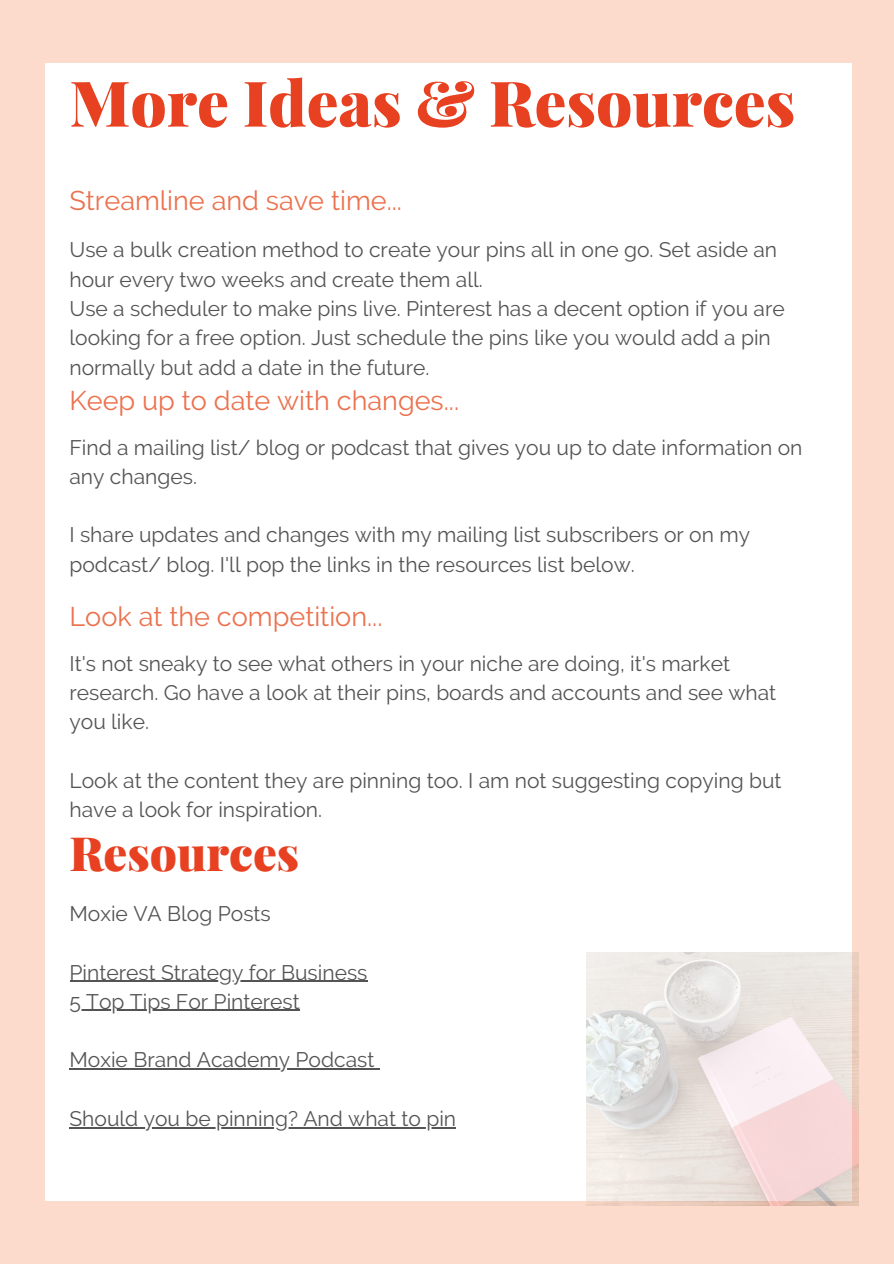
<style>
.page{position:relative;width:894px;height:1264px;background:#fff}
.page>*{position:absolute;margin:0;border:0;box-sizing:border-box;transform-origin:0 0}
.t1{font:900 63px "Playfair Display";color:#e74122}
.t2{font:900 47.25px "Playfair Display";color:#e74122}
.t3{font:27px "Raleway";color:#ec714d}
.t4{font:21px/29.2px "Raleway";color:#545454}
</style>
<div class="page">
<div style="left:0;top:0;width:893px;height:1263px;background:#fcdbcc"></div>
<div style="left:45px;top:63px;width:806px;height:1137px;background:#fff"></div>
<img style="left:586px;top:952px;width:272px;height:253px">
<hr style="left:69px;top:980px;width:298px;height:1px;background:#545454">
<hr style="left:69px;top:1009px;width:231px;height:2px;background:#545454">
<hr style="left:69px;top:1068px;width:311px;height:1px;background:#545454">
<hr style="left:69px;top:1127px;width:387px;height:1px;background:#545454">
<h1 class="t1" style="left:69px;top:59px;width:727px">More Ideas &amp; Resources</h1>
<p class="t3" style="left:69px;top:185px;width:334px">Streamline and save time...</p>
<p class="t4" style="left:69px;top:235px;width:716px">Use a bulk creation method to create your pins all in one go. Set aside an hour every two weeks and create them all.<br>Use a scheduler to make pins live. Pinterest has a decent option if you are looking for a free option. Just schedule the pins like you would add a pin normally but add a date in the future.</p>
<p class="t3" style="left:69px;top:384px;width:391px">Keep up to date with changes...</p>
<p class="t4" style="left:69px;top:432px;width:734px">Find a mailing list/ blog or podcast that gives you up to date information on any changes.</p>
<p class="t4" style="left:69px;top:520px;width:682px">I share updates and changes with my mailing list subscribers or on my podcast/ blog. I'll pop the links in the resources list below.</p>
<p class="t3" style="left:69px;top:600px;width:314px">Look at the competition...</p>
<p class="t4" style="left:69px;top:648px;width:708px">It's not sneaky to see what others in your niche are doing, it's market research. Go have a look at their pins, boards and accounts and see what you like.</p>
<p class="t4" style="left:69px;top:766px;width:713px">Look at the content they are pinning too. I am not suggesting copying but have a look for inspiration.</p>
<h2 class="t2" style="left:69px;top:820px;width:231px">Resources</h2>
<p class="t4" style="left:69px;top:898px;width:203px">Moxie VA Blog Posts</p>
<p class="t4" style="left:69px;top:957px;width:299px">Pinterest Strategy for Business<br>5 Top Tips For Pinterest</p>
<p class="t4" style="left:69px;top:1045px;width:306px">Moxie Brand Academy Podcast</p>
<p class="t4" style="left:69px;top:1103px;width:388px">Should you be pinning? And what to pin</p>
</div>
